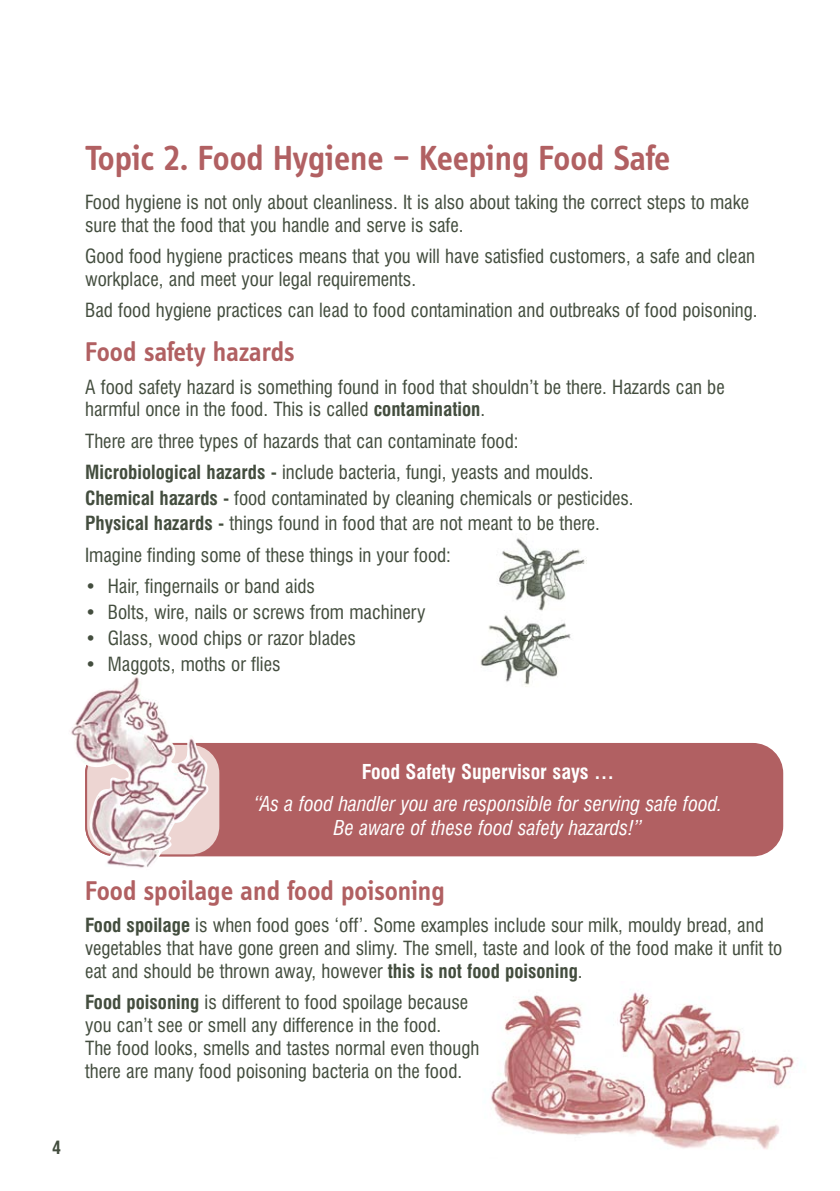
<style>
.page{position:relative;width:840px;height:1191px;background:#fff}
.page>*{position:absolute;margin:0;border:0;box-sizing:border-box;transform-origin:0 0}
.t1{font:600 36px "Info Disp";color:#b16062}
.t2{font:600 28px "Info Disp";color:#b16062}
.t3{font:italic condensed 20px/24px "Swiss 721 BT";color:#fff;text-align:center}
.t4{font:700 condensed 20px "Swiss 721 BT";color:#fff}
.t5{font:condensed 19px/22.8px "Swiss 721 BT";color:#434d3e}
.t6{font:700 condensed 18px "Swiss 721 BT";color:#434d3e}
.s1{font-weight:700}
</style>
<div class="page">
<img style="left:491px;top:992px;width:303px;height:157px">
<img style="left:480px;top:534px;width:106px;height:153px">
<div style="left:221px;top:743px;width:561px;height:113px;background:#b16062"></div>
<svg style="left:208px;top:743px;width:13px;height:113px"></svg>
<img style="left:71px;top:677px;width:137px;height:191px">
<h1 class="t1" style="left:85px;top:144px;width:586px">Topic 2. Food Hygiene – Keeping Food Safe</h1>
<p class="t5" style="left:85px;top:193px;width:665px">Food hygiene is not only about cleanliness. It is also about taking the correct steps to make sure that the food that you handle and serve is safe.</p>
<p class="t5" style="left:85px;top:247px;width:671px">Good food hygiene practices means that you will have satisfied customers, a safe and clean workplace, and meet your legal requirements.</p>
<p class="t5" style="left:85px;top:301px;width:673px">Bad food hygiene practices can lead to food contamination and outbreaks of food poisoning.</p>
<h2 class="t2" style="left:85px;top:341px;width:211px">Food safety hazards</h2>
<p class="t5" style="left:85px;top:377px;width:640px">A food safety hazard is something found in food that shouldn’t be there. Hazards can be harmful once in the food. This is called <span class="s1">contamination</span>.</p>
<p class="t5" style="left:85px;top:427px;width:509px;line-height:31.4px">There are three types of hazards that can contaminate food:<br><span class="s1">Microbiological hazards -</span> include bacteria, fungi, yeasts and moulds.</p>
<p class="t5" style="left:85px;top:487px;width:549px;line-height:25.6px"><span class="s1">Chemical hazards -</span> food contaminated by cleaning chemicals or pesticides.<br><span class="s1">Physical hazards -</span> things found in food that are not meant to be there.</p>
<p class="t5" style="left:85px;top:545px;width:367px">Imagine finding some of these things in your food:</p>
<p class="t5" style="left:85px;top:577px;width:231px">• Hair, fingernails or band aids</p>
<p class="t5" style="left:85px;top:603px;width:341px">• Bolts, wire, nails or screws from machinery</p>
<p class="t5" style="left:85px;top:629px;width:272px">• Glass, wood chips or razor blades</p>
<p class="t5" style="left:85px;top:654px;width:197px">• Maggots, moths or flies</p>
<p class="t6" style="left:52px;top:1140px;width:10px">4</p>
<p class="t4" style="left:361px;top:764px;width:254px">Food Safety Supervisor says …</p>
<p class="t3" style="left:253px;top:793px;width:470px">“As a food handler you are responsible for serving safe food.<br>Be aware of these food safety hazards!”</p>
<h2 class="t2" style="left:85px;top:880px;width:361px">Food spoilage and food poisoning</h2>
<p class="t5" style="left:85px;top:916px;width:698px"><span class="s1">Food spoilage</span> is when food goes ‘off’. Some examples include sour milk, mouldy bread, and vegetables that have gone green and slimy. The smell, taste and look of the food make it unfit to eat and should be thrown away, however <span class="s1">this is not food poisoning</span>.</p>
<p class="t5" style="left:85px;top:993px;width:395px"><span class="s1">Food poisoning</span> is different to food spoilage because you can’t see or smell any difference in the food.<br>The food looks, smells and tastes normal even though there are many food poisoning bacteria on the food.</p>
</div>
